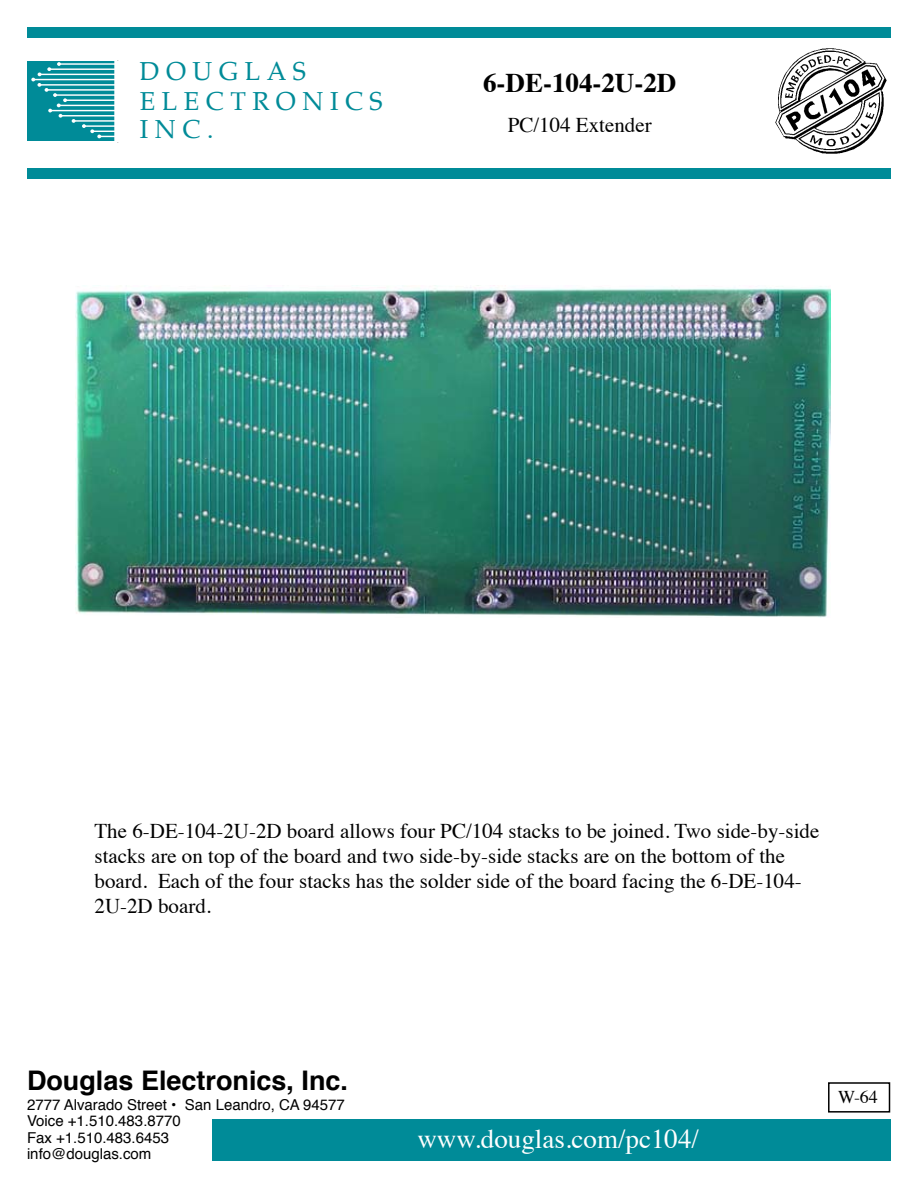
<style>
.page{position:relative;width:918px;height:1188px;background:#fff}
.page>*{position:absolute;margin:0;border:0;box-sizing:border-box;transform-origin:0 0}
.t1{font:700 27px "Helvetica";color:#000}
.t2{font:27px "Times";color:#fff}
.t3{font:700 27px "Times";color:#000}
.t4{font:25.5px/30.2px "Palatino";color:#008b98}
.t5{font:21px/25.2px "Times";color:#000}
.t6{font:18px "Times";color:#000}
.t7{font:15px/16.5px "Helvetica";color:#000}
</style>
<div class="page">
<img style="left:775px;top:48px;width:112px;height:106px">
<div style="left:27px;top:27px;width:864px;height:11px;background:#008b98"></div>
<div style="left:27px;top:168px;width:864px;height:11px;background:#008b98"></div>
<div style="left:212px;top:1119px;width:679px;height:42px;background:#008b98"></div>
<div style="left:828px;top:1082px;width:62px;height:31px;border:2px solid #000"></div>
<div style="left:27px;top:61px;width:90px;height:79px;background:#008b98"></div>
<hr style="left:59px;top:63px;width:56px;height:2px;background:#fff">
<hr style="left:40px;top:74px;width:75px;height:1px;background:#fff">
<hr style="left:49px;top:68px;width:66px;height:2px;background:#fff">
<hr style="left:39px;top:84px;width:76px;height:2px;background:#fff">
<hr style="left:33px;top:79px;width:82px;height:1px;background:#fff">
<hr style="left:47px;top:89px;width:68px;height:2px;background:#fff">
<hr style="left:55px;top:94px;width:60px;height:2px;background:#fff">
<hr style="left:59px;top:105px;width:56px;height:1px;background:#fff">
<hr style="left:50px;top:110px;width:65px;height:1px;background:#fff">
<hr style="left:61px;top:115px;width:54px;height:1px;background:#fff">
<hr style="left:65px;top:100px;width:50px;height:1px;background:#fff">
<hr style="left:74px;top:120px;width:41px;height:2px;background:#fff">
<svg style="left:31px;top:62px;width:45px;height:61px"></svg>
<svg style="left:82px;top:124px;width:32px;height:14px"></svg>
<div style="left:114px;top:60px;width:7px;height:82px;background:#fff"></div>
<img style="left:75px;top:285px;width:756px;height:332px">
<p class="t4" style="left:140px;top:57px;width:245px">D O U G L A S<br>E L E C T R O N I C S</p>
<p class="t4" style="left:140px;top:115px;width:75px">I N C .</p>
<p class="t3" style="left:483px;top:57px;width:195px">6-DE-104-2U-2D</p>
<p class="t5" style="left:508px;top:110px;width:146px">PC/104 Extender</p>
<p class="t5" style="left:94px;top:816px;width:726px">The 6-DE-104-2U-2D board allows four PC/104 stacks to be joined. Two side-by-side stacks are on top of the board and two side-by-side stacks are on the bottom of the board. Each of the four stacks has the solder side of the board facing the 6-DE-104- 2U-2D board.</p>
<p class="t1" style="left:27px;top:1059px;width:323px">Douglas Electronics, Inc.</p>
<p class="t7" style="left:27px;top:1097px;width:319px">2777 Alvarado Street • San Leandro, CA 94577<br>Voice +1.510.483.8770<br>Fax +1.510.483.6453<br>info@douglas.com</p>
<p class="t2" style="left:417px;top:1114px;width:283px">www.douglas.com/pc104/</p>
<p class="t6" style="left:838px;top:1080px;width:41px">W-64</p>
</div>
